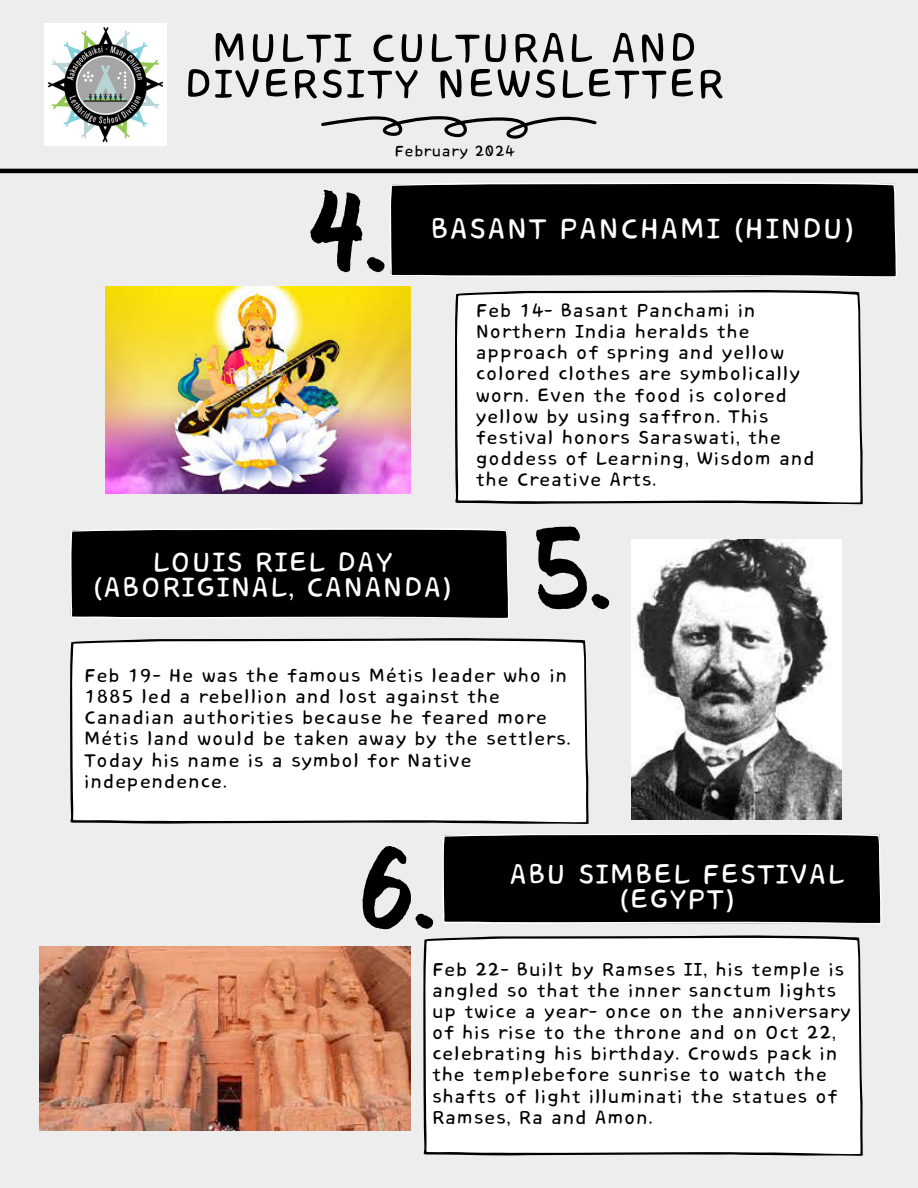
<style>
.page{position:relative;width:918px;height:1188px;background:#ededed}
.page>*{position:absolute;margin:0;border:0;box-sizing:border-box;transform-origin:0 0}
.t1{font:112.95px "Bosk";color:#000}
.t2{font:52.5px "Core Bandi Face";color:#000}
.t3{font:37.05px "Core Bandi Face";color:#fff}
.t4{font:35.55px "Core Bandi Face";color:#fff}
.t5{font:24px/21.1px "Core Bandi Face";color:#000}
.t6{font:19.5px "Core Bandi Face";color:#000}
</style>
<div class="page">
<div style="left:455px;top:290px;width:408px;height:214px;background:#fff"></div>
<div style="left:390px;top:182px;width:507px;height:95px;background:#000"></div>
<div style="left:70px;top:638px;width:518px;height:186px;background:#fff"></div>
<svg style="left:442px;top:833px;width:440px;height:91px;background:#101010"></svg>
<svg style="left:321px;top:116px;width:276px;height:23px"></svg>
<img style="left:45px;top:24px;width:121px;height:121px">
<hr style="left:0;top:169px;width:918px;height:4px;background:#000">
<div style="left:70px;top:528px;width:439px;height:91px;background:#000"></div>
<div style="left:423px;top:935px;width:440px;height:221px;background:#fff"></div>
<img style="left:105px;top:287px;width:305px;height:207px">
<img style="left:39px;top:946px;width:371px;height:185px">
<img style="left:632px;top:539px;width:209px;height:280px">
<h4 class="t2" style="left:212px;top:21px;width:488px">MULTI CULTURAL AND</h4>
<h4 class="t2" style="left:184px;top:57px;width:543px">DIVERSITY NEWSLETTER</h4>
<h3 class="t6" style="left:395px;top:141px;width:122px">February 2024</h3>
<p class="t1" style="left:308px;top:187px;width:80px">4.</p>
<h1 class="t3" style="left:431px;top:209px;width:427px">BASANT PANCHAMI (HINDU)</h1>
<h1 class="t5" style="left:476px;top:301px;width:341px">Feb 14- Basant Panchami in<br>Northern India heralds the approach of spring and yellow colored clothes are symbolically worn. Even the food is colored yellow by using saffron. This festival honors Saraswati, the goddess of Learning, Wisdom and the Creative Arts.</h1>
<h3 class="t4" style="left:152px;top:544px;width:243px">LOUIS RIEL DAY</h3>
<h3 class="t4" style="left:92px;top:569px;width:363px">(ABORIGINAL, CANANDA)</h3>
<h4 class="t1" style="left:534px;top:524px;width:79px">5.</h4>
<h4 class="t5" style="left:84px;top:666px;width:489px">Feb 19- He was the famous Métis leader who in 1885 led a rebellion and lost against the Canadian authorities because he feared more Métis land would be taken away by the settlers.<br>Today his name is a symbol for Native independence.</h4>
<p class="t1" style="left:360px;top:844px;width:77px">6.</p>
<h3 class="t4" style="left:509px;top:856px;width:337px">ABU SIMBEL FESTIVAL</h3>
<h3 class="t4" style="left:618px;top:880px;width:120px">(EGYPT)</h3>
<p class="t5" style="left:432px;top:959px;width:421px">Feb 22- Built by Ramses II, his temple is angled so that the inner sanctum lights up twice a year- once on the anniversary of his rise to the throne and on Oct 22, celebrating his birthday. Crowds pack in the templebefore sunrise to watch the shafts of light illuminati the statues of Ramses, Ra and Amon.</p>
</div>
